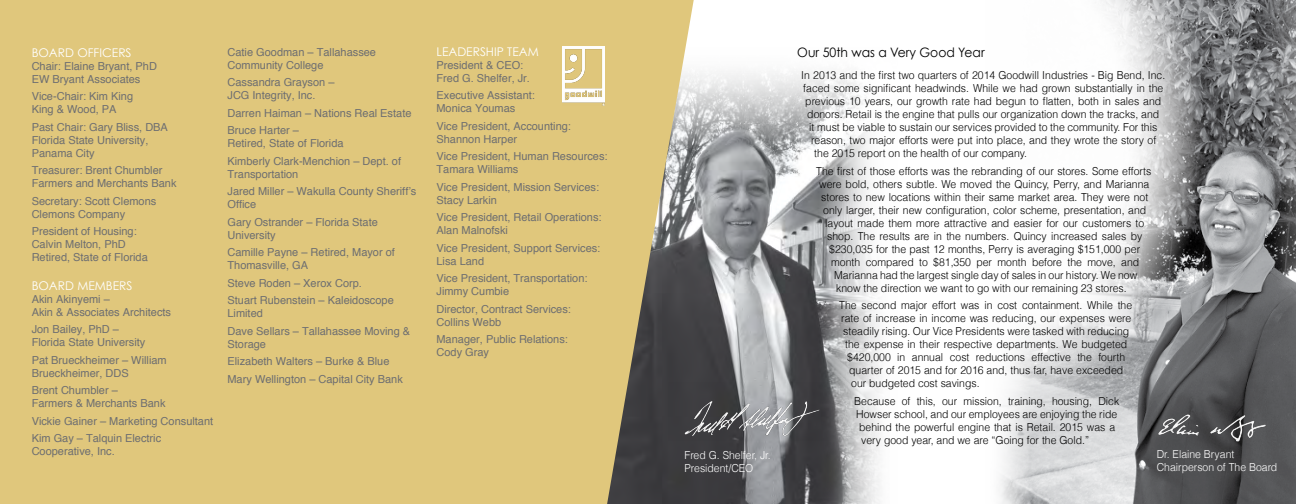
<style>
.page{position:relative;width:1296px;height:504px;background:#fff}
.page>*{position:absolute;margin:0;border:0;box-sizing:border-box;transform-origin:0 0}
.t1{font:13px "Century Gothic";color:#000;scale:.95 1}
.t2{font:12px "Century Gothic";color:#fff}
.t3{font:300 11px/13px "Helvetica";color:#000;text-align:center;scale:.95 1}
.t4{font:11px/13px "Helvetica";color:#6d6e71}
.t5{font:300 11px/13px "Helvetica";color:#fff;scale:.95 1}
</style>
<div class="page">
<img style="left:999px;top:0;width:297px;height:504px">
<img style="left:694px;top:71px;width:186px;height:433px">
<div style="left:0;top:0;width:694px;height:504px;background:#e0c77c"></div>
<img style="left:668px;top:382px;width:176px;height:58px">
<img style="left:1146px;top:391px;width:150px;height:57px">
<svg style="left:830px;top:0;width:384px;height:417px"></svg>
<img style="left:563px;top:47px;width:42px;height:59px">
<p class="t2" style="left:32px;top:45px;width:101px">BOARD OFFICERS</p>
<p class="t4" style="left:32px;top:59px;width:127px">Chair: Elaine Bryant, PhD<br>EW Bryant Associates</p>
<p class="t4" style="left:32px;top:90px;width:103px">Vice-Chair: Kim King<br>King &amp; Wood, PA</p>
<p class="t4" style="left:32px;top:121px;width:138px">Past Chair: Gary Bliss, DBA<br>Florida State University,<br>Panama City</p>
<p class="t4" style="left:32px;top:164px;width:146px">Treasurer: Brent Chumbler<br>Farmers and Merchants Bank</p>
<p class="t4" style="left:32px;top:195px;width:126px">Secretary: Scott Clemons<br>Clemons Company</p>
<p class="t4" style="left:32px;top:225px;width:118px">President of Housing:<br>Calvin Melton, PhD<br>Retired, State of Florida</p>
<p class="t2" style="left:32px;top:278px;width:102px">BOARD MEMBERS</p>
<p class="t4" style="left:32px;top:292px;width:141px">Akin Akinyemi –<br>Akin &amp; Associates Architects</p>
<p class="t4" style="left:32px;top:323px;width:115px">Jon Bailey, PhD –<br>Florida State University</p>
<p class="t4" style="left:32px;top:354px;width:137px">Pat Brueckheimer – William<br>Brueckheimer, DDS</p>
<p class="t4" style="left:32px;top:384px;width:135px">Brent Chumbler –<br>Farmers &amp; Merchants Bank</p>
<p class="t4" style="left:32px;top:412px;width:183px;line-height:17.5px">Vickie Gainer – Marketing Consultant<br>Kim Gay – Talquin Electric</p>
<p class="t4" style="left:32px;top:445px;width:85px">Cooperative, Inc.</p>
<p class="t4" style="left:228px;top:46px;width:150px">Catie Goodman – Tallahassee<br>Community College</p>
<p class="t4" style="left:228px;top:76px;width:108px">Cassandra Grayson –<br>JCG Integrity, Inc.</p>
<p class="t4" style="left:228px;top:105px;width:186px;line-height:17.5px">Darren Haiman – Nations Real Estate<br>Bruce Harter –</p>
<p class="t4" style="left:228px;top:135px;width:175px;line-height:17.5px">Retired, State of Florida<br>Kimberly Clark-Menchion – Dept. of</p>
<p class="t4" style="left:228px;top:166px;width:190px;line-height:17.5px">Transportation<br>Jared Miller – Wakulla County Sheriff’s</p>
<p class="t4" style="left:228px;top:196px;width:152px;line-height:17.5px">Office<br>Gary Ostrander – Florida State</p>
<p class="t4" style="left:228px;top:227px;width:169px;line-height:17.5px">University<br>Camille Payne – Retired, Mayor of</p>
<p class="t4" style="left:228px;top:257px;width:168px;line-height:17.5px">Thomasville, GA<br>Steve Roden – Xerox Corp.<br>Stuart Rubenstein – Kaleidoscope</p>
<p class="t4" style="left:228px;top:305px;width:184px;line-height:17.5px">Limited<br>Dave Sellars – Tallahassee Moving &amp;</p>
<p class="t4" style="left:228px;top:336px;width:177px;line-height:17.5px">Storage<br>Elizabeth Walters – Burke &amp; Blue<br>Mary Wellington – Capital City Bank</p>
<p class="t2" style="left:436px;top:44px;width:104px">LEADERSHIP TEAM</p>
<p class="t4" style="left:436px;top:59px;width:95px">President &amp; CEO:<br>Fred G. Shelfer, Jr.</p>
<p class="t4" style="left:436px;top:89px;width:100px">Executive Assistant:<br>Monica Youmas</p>
<p class="t4" style="left:436px;top:120px;width:136px">Vice President, Accounting:<br>Shannon Harper</p>
<p class="t4" style="left:436px;top:150px;width:173px">Vice President, Human Resources:<br>Tamara Williams</p>
<p class="t4" style="left:436px;top:181px;width:164px">Vice President, Mission Services:<br>Stacy Larkin</p>
<p class="t4" style="left:436px;top:211px;width:167px">Vice President, Retail Operations:<br>Alan Malnofski</p>
<p class="t4" style="left:436px;top:242px;width:165px">Vice President, Support Services:<br>Lisa Land</p>
<p class="t4" style="left:436px;top:272px;width:153px">Vice President, Transportation:<br>Jimmy Cumbie</p>
<p class="t4" style="left:436px;top:303px;width:136px">Director, Contract Services:<br>Collins Webb</p>
<p class="t4" style="left:436px;top:333px;width:133px">Manager, Public Relations:<br>Cody Gray</p>
<p class="t1" style="left:797px;top:45px;width:199px">Our 50th was a Very Good Year</p>
<p class="t3" style="left:801px;top:68px;width:385px">In 2013 and the first two quarters of 2014 Goodwill Industries - Big Bend, Inc.</p>
<p class="t3" style="left:803px;top:81px;width:380px">faced some significant headwinds. While we had grown substantially in the</p>
<p class="t3" style="left:805px;top:94px;width:376px">previous 10 years, our growth rate had begun to flatten, both in sales and</p>
<p class="t3" style="left:807px;top:107px;width:372px">donors. Retail is the engine that pulls our organization down the tracks, and</p>
<p class="t3" style="left:809px;top:120px;width:368px">it must be viable to sustain our services provided to the community. For this</p>
<p class="t3" style="left:811px;top:133px;width:365px">reason, two major efforts were put into place, and they wrote the story of</p>
<p class="t3" style="left:814px;top:146px;width:226px">the 2015 report on the health of our company.</p>
<p class="t3" style="left:816px;top:164px;width:354px">The first of those efforts was the rebranding of our stores. Some efforts were bold, others subtle. We moved the Quincy, Perry, and Marianna stores to new locations within their same market area. They were not only larger, their new configuration, color scheme, presentation, and layout made them more attractive and easier for our customers to shop. The results are in the numbers. Quincy increased sales by $230,035 for the past 12 months, Perry is averaging $151,000 per month compared to $81,350 per month before the move, and Marianna had the largest single day of sales in our history. We now<br>know the direction we want to go with our remaining 23 stores.</p>
<p class="t3" style="left:839px;top:298px;width:310px">The second major effort was in cost containment. While the</p>
<p class="t3" style="left:841px;top:311px;width:307px">rate of increase in income was reducing, our expenses were</p>
<p class="t3" style="left:843px;top:324px;width:303px">steadily rising. Our Vice Presidents were tasked with reducing</p>
<p class="t3" style="left:845px;top:337px;width:298px">the expense in their respective departments. We budgeted</p>
<p class="t3" style="left:847px;top:350px;width:294px">$420,000 in annual cost reductions effective the fourth</p>
<p class="t3" style="left:849px;top:363px;width:290px">quarter of 2015 and for 2016 and, thus far, have exceeded</p>
<p class="t3" style="left:851px;top:376px;width:137px">our budgeted cost savings.</p>
<p class="t3" style="left:854px;top:394px;width:280px">Because of this, our mission, training, housing, Dick</p>
<p class="t3" style="left:856px;top:407px;width:276px">Howser school, and our employees are enjoying the ride</p>
<p class="t3" style="left:859px;top:420px;width:271px">behind the powerful engine that is Retail. 2015 was a</p>
<p class="t3" style="left:861px;top:433px;width:241px">very good year, and we are “Going for the Gold.”</p>
<p class="t5" style="left:685px;top:448px;width:92px">Fred G. Shelfer, Jr.<br>President/CEO</p>
<p class="t5" style="left:1157px;top:447px;width:128px">Dr. Elaine Bryant<br>Chairperson of The Board</p>
</div>
